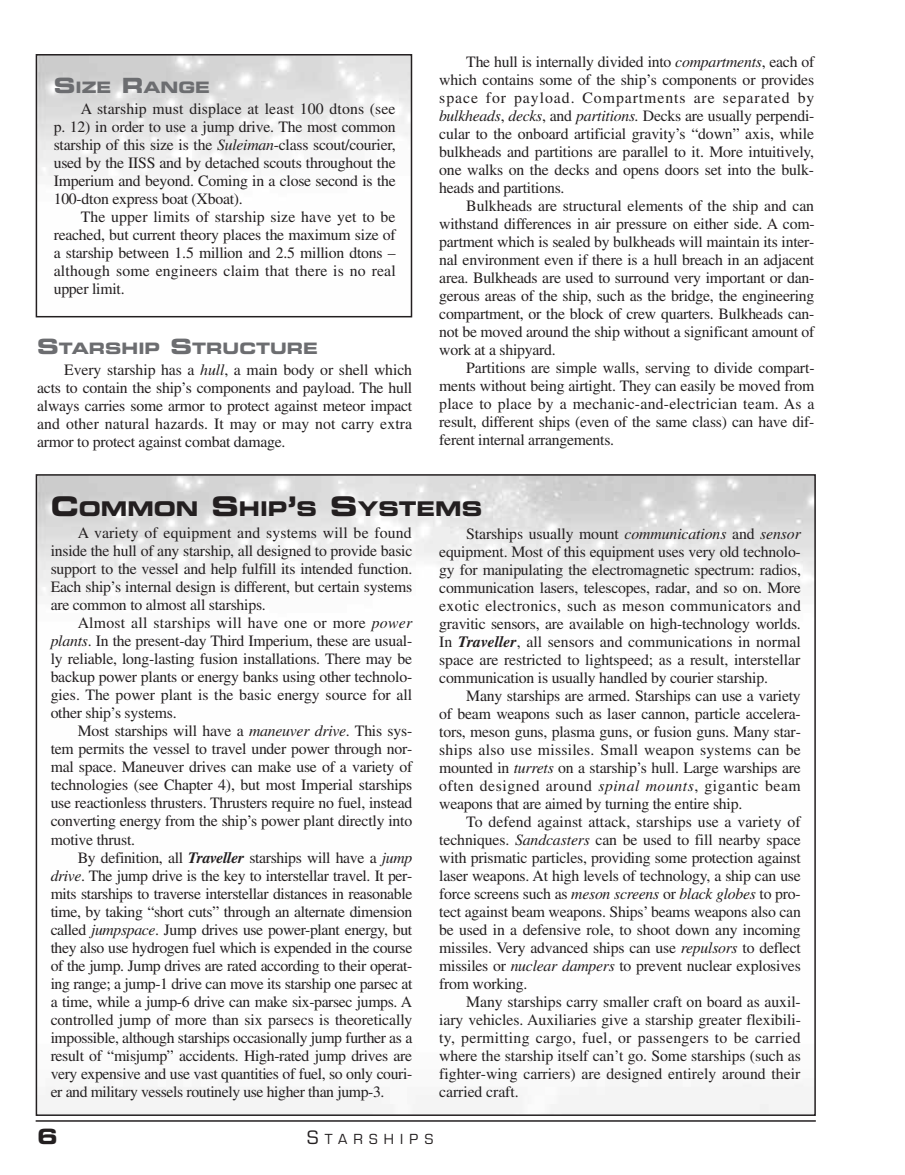
<style>
.page{position:relative;width:905px;height:1175px;background:#fff}
.page>*{position:absolute;margin:0;border:0;box-sizing:border-box;transform-origin:0 0}
.t1{font:21px "Eurostile Bold Extended Two";color:#231f20}
.t2{font:20.25px "Eurostile Bold Extended Two";color:#231f20}
.t3{font:15.75px/18px "Times";letter-spacing:-.015em;color:#231f20;text-align:justify}
.t4{font:15.75px "Eurostile Bold Extended Two";color:#6c6d70}
.t5{font:13.5px "Eurostile";letter-spacing:.46em;color:#231f20}
.s1{font-size:21px}
.s2{font-style:italic}
.s3{font-size:27px}
.s4{font-weight:700;font-style:italic}
.s5{font-size:18px}
</style>
<div class="page">
<div style="left:36px;top:54px;width:376px;height:263px;border:2px solid #231f20"></div>
<hr style="left:36px;top:1120px;width:779px;height:1px;background:#231f20">
<p class="t4" style="left:54px;top:77px;width:158px"><span class="s1">S</span>IZE <span class="s1">R</span>ANGE</p>
<p class="t3" style="left:54px;top:100px;width:343px;text-indent:27px">A starship must displace at least 100 dtons (see p. 12) in order to use a jump drive. The most common starship of this size is the <span class="s2">Suleiman</span>-class scout/courier, used by the IISS and by detached scouts throughout the Imperium and beyond. Coming in a close second is the 100-dton express boat (Xboat).</p>
<p class="t3" style="left:54px;top:208px;width:343px;text-indent:27px">The upper limits of starship size have yet to be reached, but current theory places the maximum size of a starship between 1.5 million and 2.5 million dtons – although some engineers claim that there is no real upper limit.</p>
<p class="t4" style="left:37px;top:338px;width:282px"><span class="s1">S</span>TARSHIP <span class="s1">S</span>TRUCTURE</p>
<p class="t3" style="left:37px;top:361px;width:376px;text-indent:27px">Every starship has a <span class="s2">hull</span>, a main body or shell which acts to contain the ship’s components and payload. The hull always carries some armor to protect against meteor impact and other natural hazards. It may or may not carry extra armor to protect against combat damage.</p>
<p class="t3" style="left:439px;top:52px;width:376px;text-indent:27px">The hull is internally divided into <span class="s2">compartments</span>, each of which contains some of the ship’s components or provides space for payload. Compartments are separated by <span class="s2">bulkheads</span>, <span class="s2">decks</span>, and <span class="s2">partitions.</span> Decks are usually perpendi&shy;cular to the onboard artificial gravity’s “down” axis, while bulkheads and partitions are parallel to it. More intuitively, one walks on the decks and opens doors set into the bulk&shy;heads and partitions.</p>
<p class="t3" style="left:439px;top:196px;width:377px;text-indent:27px">Bulkheads are structural elements of the ship and can withstand differences in air pressure on either side. A com&shy;partment which is sealed by bulkheads will maintain its inter&shy;nal environment even if there is a hull breach in an adjacent area. Bulkheads are used to surround very important or dan&shy;gerous areas of the ship, such as the bridge, the engineering compartment, or the block of crew quarters. Bulkheads can&shy;not be moved around the ship without a significant amount of work at a shipyard.</p>
<p class="t3" style="left:439px;top:358px;width:377px;text-indent:27px">Partitions are simple walls, serving to divide compart&shy;ments without being airtight. They can easily be moved from place to place by a mechanic-and-electrician team. As a result, different ships (even of the same class) can have dif&shy;ferent internal arrangements.</p>
<p class="t2" style="left:51px;top:494px;width:433px"><span class="s3">C</span>OMMON <span class="s3">S</span>HIP<span class="s3">’</span>S <span class="s3">S</span>YSTEMS</p>
<p class="t3" style="left:51px;top:524px;width:363px;text-indent:27px">A variety of equipment and systems will be found inside the hull of any starship, all designed to provide basic support to the vessel and help fulfill its intended function.<br>Each ship’s internal design is different, but certain systems are common to almost all starships.</p>
<p class="t3" style="left:51px;top:614px;width:363px;text-indent:27px">Almost all starships will have one or more <span class="s2">power plants</span>. In the present-day Third Imperium, these are usual&shy;ly reliable, long-lasting fusion installations. There may be backup power plants or energy banks using other technolo&shy;gies. The power plant is the basic energy source for all other ship’s systems.</p>
<p class="t3" style="left:51px;top:722px;width:363px;text-indent:27px">Most starships will have a <span class="s2">maneuver drive</span>. This sys&shy;tem permits the vessel to travel under power through nor&shy;mal space. Maneuver drives can make use of a variety of technologies (see Chapter 4), but most Imperial starships use reactionless thrusters. Thrusters require no fuel, instead converting energy from the ship’s power plant directly into motive thrust.</p>
<p class="t3" style="left:51px;top:848px;width:363px;text-indent:27px">By definition, all <span class="s4">Traveller</span> starships will have a <span class="s2">jump drive</span>. The jump drive is the key to interstellar travel. It per&shy;mits starships to traverse interstellar distances in reasonable time, by taking “short cuts” through an alternate dimension called <span class="s2">jumpspace</span>. Jump drives use power-plant energy, but they also use hydrogen fuel which is expended in the course of the jump. Jump drives are rated according to their operat&shy;ing range; a jump-1 drive can move its starship one parsec at a time, while a jump-6 drive can make six-parsec jumps. A controlled jump of more than six parsecs is theoretically impossible, although starships occasionally jump further as a result of “misjump” accidents. High-rated jump drives are very expensive and use vast quantities of fuel, so only couri&shy;er and military vessels routinely use higher than jump-3.</p>
<p class="t3" style="left:439px;top:524px;width:363px;text-indent:27px">Starships usually mount <span class="s2">communications</span> and <span class="s2">sensor </span>equipment. Most of this equipment uses very old technolo&shy;gy for manipulating the electromagnetic spectrum: radios, communication lasers, telescopes, radar, and so on. More exotic electronics, such as meson communicators and gravitic sensors, are available on high-technology worlds.<br>In <span class="s4">Traveller</span>, all sensors and communications in normal space are restricted to lightspeed; as a result, interstellar communication is usually handled by courier starship.</p>
<p class="t3" style="left:439px;top:686px;width:363px;text-indent:27px">Many starships are armed. Starships can use a variety of beam weapons such as laser cannon, particle accelera&shy;tors, meson guns, plasma guns, or fusion guns. Many star&shy;ships also use missiles. Small weapon systems can be mounted in <span class="s2">turrets</span> on a starship’s hull. Large warships are often designed around <span class="s2">spinal mounts</span>, gigantic beam weapons that are aimed by turning the entire ship.</p>
<p class="t3" style="left:439px;top:812px;width:363px;text-indent:27px">To defend against attack, starships use a variety of techniques. <span class="s2">Sandcasters</span> can be used to fill nearby space with prismatic particles, providing some protection against laser weapons. At high levels of technology, a ship can use force screens such as <span class="s2">meson screens</span> or <span class="s2">black globes</span> to pro&shy;tect against beam weapons. Ships’ beams weapons also can be used in a defensive role, to shoot down any incoming missiles. Very advanced ships can use <span class="s2">repulsors</span> to deflect missiles or <span class="s2">nuclear dampers</span> to prevent nuclear explosives from working.</p>
<p class="t3" style="left:439px;top:992px;width:363px;text-indent:27px">Many starships carry smaller craft on board as auxil&shy;iary vehicles. Auxiliaries give a starship greater flexibili&shy;ty, permitting cargo, fuel, or passengers to be carried where the starship itself can’t go. Some starships (such as fighter-wing carriers) are designed entirely around their carried craft.</p>
<h1 class="t1" style="left:37px;top:1121px;width:22px">6</h1>
<p class="t5" style="left:307px;top:1130px;width:127px"><span class="s5">S</span>TARSHIPS</p>
</div>
